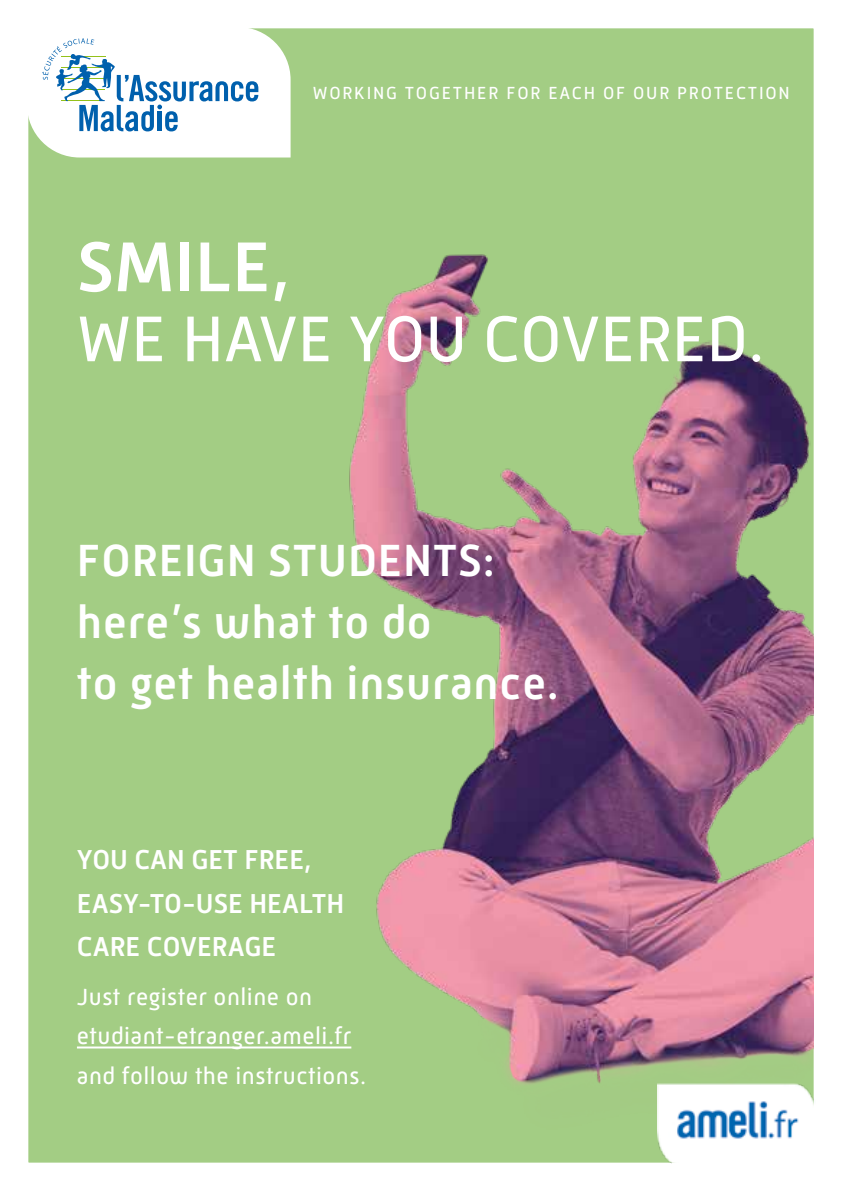
<style>
.page{position:relative;width:842px;height:1191px;background:#fff}
.page>*{position:absolute;margin:0;border:0;box-sizing:border-box;transform-origin:0 0}
.t1{font:500 72px "Mic 32 New";letter-spacing:.01em;color:#fff}
.t2{font:66px "Mic 32 New";color:#fff}
.t3{font:500 46px/61.6px "Mic 32 New";letter-spacing:.02em;color:#fff}
.t4{font:500 28px/43.4px "Mic 32 New";color:#fff}
.t5{font:24px/39.4px "Mic 32 New";letter-spacing:.02em;color:#fff}
.t6{font:18px "Mic 32 New";letter-spacing:.1em;color:#fff}
</style>
<div class="page">
<div style="left:14px;top:14px;width:814px;height:1162px;background:#a3cd84"></div>
<div style="left:0;top:0;width:842px;height:1191px;border:28px solid #fff"></div>
<img style="left:289px;top:214px;width:525px;height:977px">
<svg style="left:27px;top:27px;width:264px;height:130px;background:#e7f0f4"></svg>
<img style="left:658px;top:1083px;width:157px;height:80px">
<hr style="left:77px;top:1046px;width:274px;height:2px;background:#fff">
<p class="t6" style="left:313px;top:83px;width:478px">WORKING TOGETHER FOR EACH OF OUR PROTECTION</p>
<h1 class="t1" style="left:77px;top:225px;width:215px">SMILE,</h1>
<h2 class="t2" style="left:77px;top:301px;width:689px">WE HAVE YOU COVERED.</h2>
<h3 class="t3" style="left:77px;top:529px;width:484px">FOREIGN STUDENTS: here’s what to do<br>to get health insurance.</h3>
<p class="t4" style="left:77px;top:838px;width:269px">YOU CAN GET FREE,<br>EASY-TO-USE HEALTH<br>CARE COVERAGE</p>
<p class="t5" style="left:77px;top:977px;width:291px">Just register online on etudiant-etranger.ameli.fr and follow the instructions.</p>
</div>
